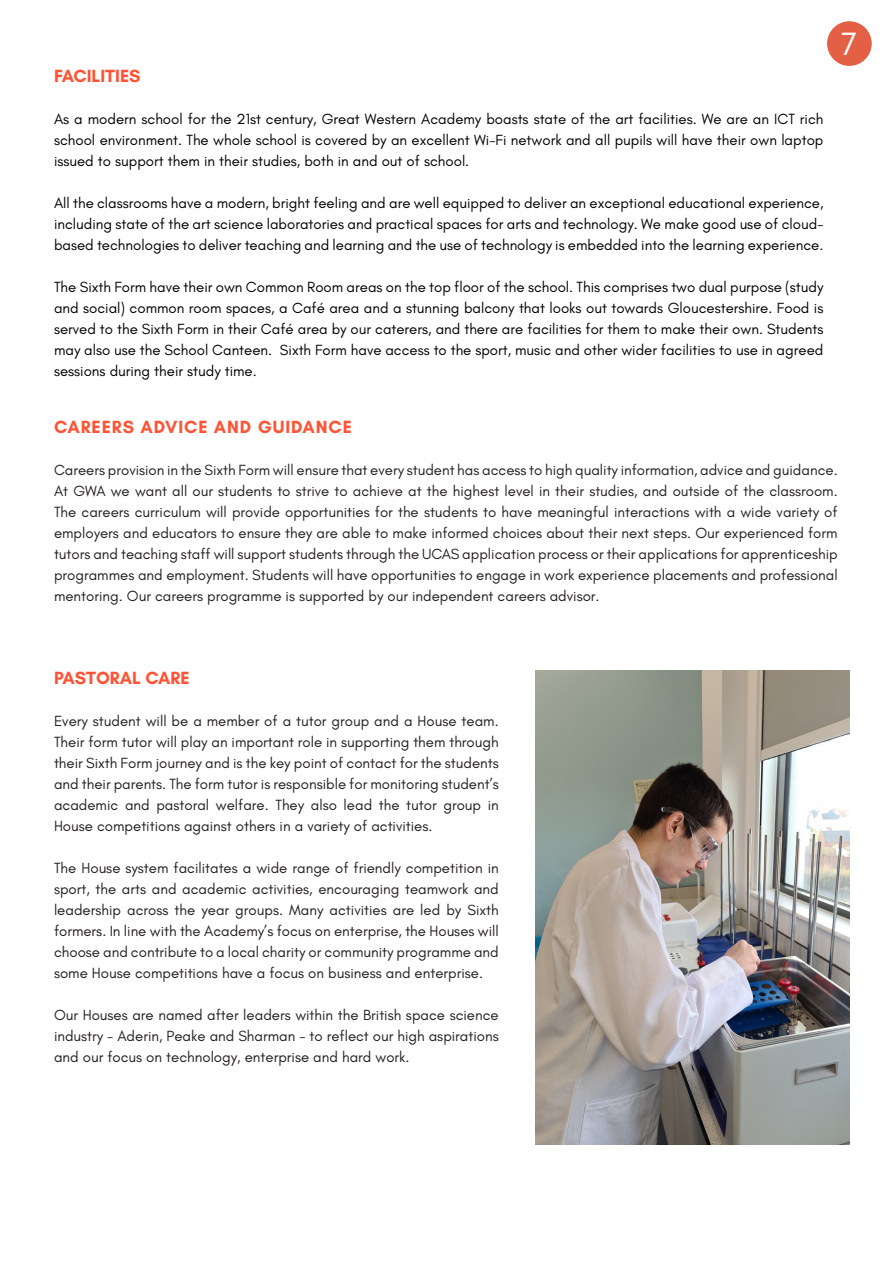
<style>
.page{position:relative;width:893px;height:1263px;background:#fff}
.page>*{position:absolute;margin:0;border:0;box-sizing:border-box;transform-origin:0 0}
.t1{font:33px "Glacial Indifference";color:#fff}
.t2{font:700 18px "Glacial Indifference";letter-spacing:.05em;color:#ff5335}
.t3{font:700 18px "Glacial Indifference";color:#ff5335}
.t4{font:15px/21px "Glacial Indifference";color:#231f20;text-align:justify}
.t5{font:15px/21px "Glacial Indifference";color:#000;text-align:justify}
</style>
<div class="page">
<img style="left:536px;top:671px;width:313px;height:473px">
<div style="left:827px;top:21px;width:45px;height:45px;background:#e36044;border-radius:50%"></div>
<p class="t3" style="left:54px;top:64px;width:88px">FACILITIES</p>
<p class="t5" style="left:54px;top:108px;width:771px">As a modern school for the 21st century, Great Western Academy boasts state of the art facilities. We are an ICT rich school environment. The whole school is covered by an excellent Wi-Fi network and all pupils will have their own laptop issued to support them in their studies, both in and out of school.</p>
<p class="t5" style="left:54px;top:192px;width:771px">All the classrooms have a modern, bright feeling and are well equipped to deliver an exceptional educational experience, including state of the art science laboratories and practical spaces for arts and technology. We make good use of cloud&shy;based technologies to deliver teaching and learning and the use of technology is embedded into the learning experience.</p>
<p class="t5" style="left:54px;top:276px;width:771px">The Sixth Form have their own Common Room areas on the top floor of the school. This comprises two dual purpose (study and social) common room spaces, a Café area and a stunning balcony that looks out towards Gloucestershire. Food is served to the Sixth Form in their Café area by our caterers, and there are facilities for them to make their own. Students may also use the School Canteen. Sixth Form have access to the sport, music and other wider facilities to use in agreed sessions during their study time.</p>
<p class="t1" style="left:841px;top:26px;width:18px">7</p>
<p class="t2" style="left:54px;top:416px;width:300px">CAREERS ADVICE AND GUIDANCE</p>
<p class="t4" style="left:54px;top:460px;width:785px">Careers provision in the Sixth Form will ensure that every student has access to high quality information, advice and guidance.<br>At GWA we want all our students to strive to achieve at the highest level in their studies, and outside of the classroom.<br>The careers curriculum will provide opportunities for the students to have meaningful interactions with a wide variety of employers and educators to ensure they are able to make informed choices about their next steps. Our experienced form tutors and teaching staff will support students through the UCAS application process or their applications for apprenticeship programmes and employment. Students will have opportunities to engage in work experience placements and professional mentoring. Our careers programme is supported by our independent careers advisor.</p>
<p class="t3" style="left:54px;top:667px;width:137px">PASTORAL CARE</p>
<p class="t4" style="left:54px;top:711px;width:446px">Every student will be a member of a tutor group and a House team.<br>Their form tutor will play an important role in supporting them through their Sixth Form journey and is the key point of contact for the students and their parents. The form tutor is responsible for monitoring student’s academic and pastoral welfare. They also lead the tutor group in House competitions against others in a variety of activities.</p>
<p class="t4" style="left:54px;top:858px;width:446px">The House system facilitates a wide range of friendly competition in sport, the arts and academic activities, encouraging teamwork and leadership across the year groups. Many activities are led by Sixth formers. In line with the Academy’s focus on enterprise, the Houses will choose and contribute to a local charity or community programme and some House competitions have a focus on business and enterprise.</p>
<p class="t4" style="left:54px;top:1005px;width:446px">Our Houses are named after leaders within the British space science industry - Aderin, Peake and Sharman - to reflect our high aspirations and our focus on technology, enterprise and hard work.</p>
</div>
